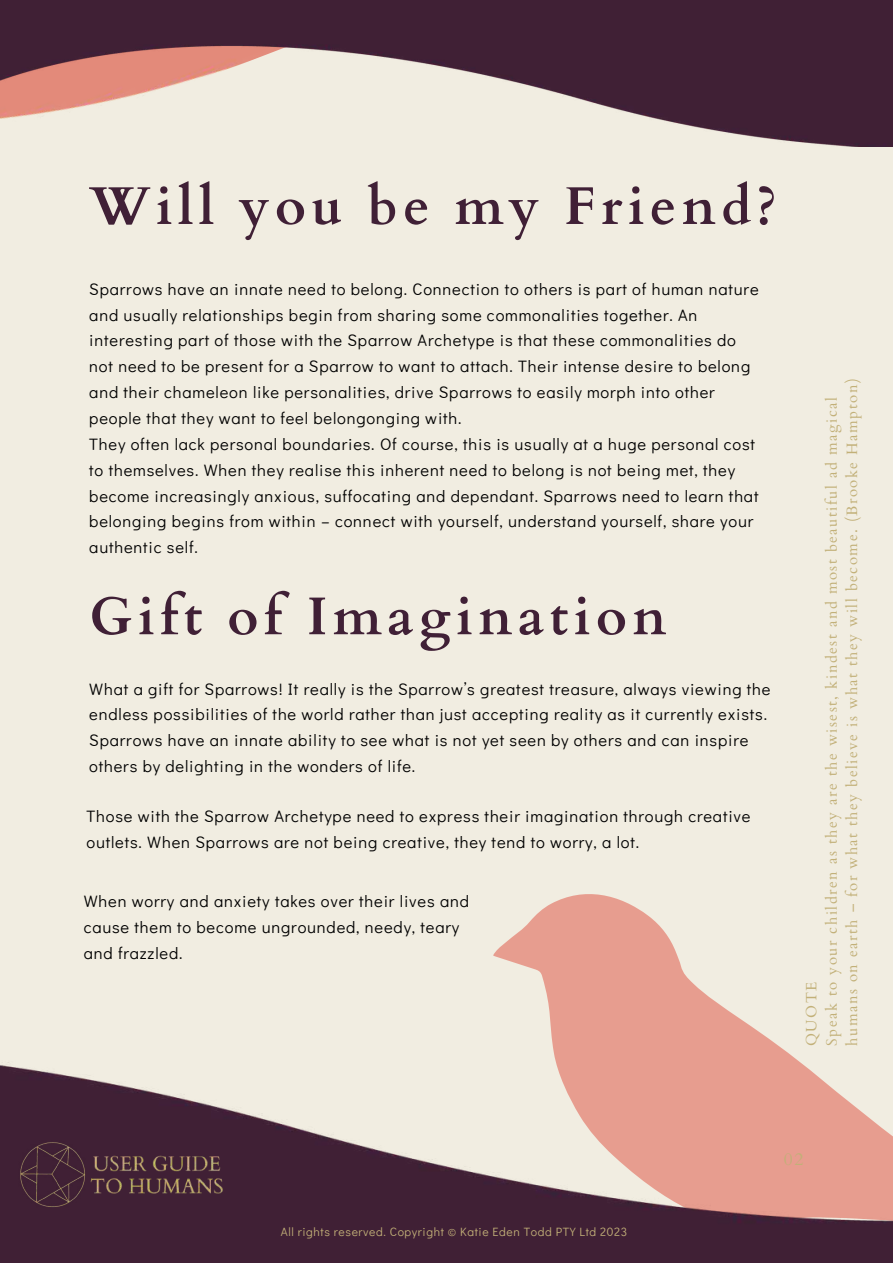
<style>
.page{position:relative;width:893px;height:1264px;background:#fff}
.page>*{position:absolute;margin:0;border:0;box-sizing:border-box;transform-origin:0 0}
.t1{font:700 53.25px "Cardo";letter-spacing:.1em;color:#402036}
.t2{font:17.55px "Cardo";color:#c2b078}
.t3{font:16.5px/25.8px "Didact Gothic";letter-spacing:.05em;color:#000}
.t4{font:15px/20.2px "Cardo";letter-spacing:.1em;color:#c2b078}
.t5{font:12px "Didact Gothic";letter-spacing:.05em;color:#c2b078}
</style>
<div class="page">
<div style="left:0;top:0;width:892px;height:1262px;background:#f1ede1"></div>
<svg style="left:493px;top:894px;width:284px;height:151px;fill:#e79d8f"></svg>
<img style="left:0;top:1045px;width:892px;height:217px">
<img style="left:19px;top:1140px;width:67px;height:68px">
<img style="left:89px;top:1152px;width:134px;height:44px">
<img style="left:0;top:2px;width:892px;height:145px">
<h1 class="t1" style="left:89px;top:171px;width:689px">Will you be my Friend?</h1>
<p class="t3" style="left:89px;top:275px;width:670px">Sparrows have an innate need to belong. Connection to others is part of human nature and usually relationships begin from sharing some commonalities together. An interesting part of those with the Sparrow Archetype is that these commonalities do not need to be present for a Sparrow to want to attach. Their intense desire to belong and their chameleon like personalities, drive Sparrows to easily morph into other people that they want to feel belongonging with.<br>They often lack personal boundaries. Of course, this is usually at a huge personal cost to themselves. When they realise this inherent need to belong is not being met, they become increasingly anxious, suffocating and dependant. Sparrows need to learn that belonging begins from within – connect with yourself, understand yourself, share your authentic self.</p>
<h1 class="t1" style="left:89px;top:581px;width:578px">Gift of Imagination</h1>
<p class="t3" style="left:89px;top:675px;width:682px">What a gift for Sparrows! It really is the Sparrow’s greatest treasure, always viewing the endless possibilities of the world rather than just accepting reality as it currently exists.<br>Sparrows have an innate ability to see what is not yet seen by others and can inspire others by delighting in the wonders of life.</p>
<p class="t3" style="left:86px;top:803px;width:665px">Those with the Sparrow Archetype need to express their imagination through creative outlets. When Sparrows are not being creative, they tend to worry, a lot.</p>
<p class="t3" style="left:84px;top:887px;width:387px">When worry and anxiety takes over their lives and cause them to become ungrounded, needy, teary and frazzled.</p>
<p class="t4" style="left:801px;top:1045px;width:669px;rotate:-90deg">QUOTE<br>Speak to your children as they are the wisest, kindest and most beautiful ad magical humans on earth – for what they believe is what they will become. (Brooke Hampton)</p>
<p class="t5" style="left:281px;top:1223px;width:348px">All rights reserved. Copyright © Katie Eden Todd PTY Ltd 2023</p>
<p class="t2" style="left:783px;top:1147px;width:21px">02</p>
</div>
